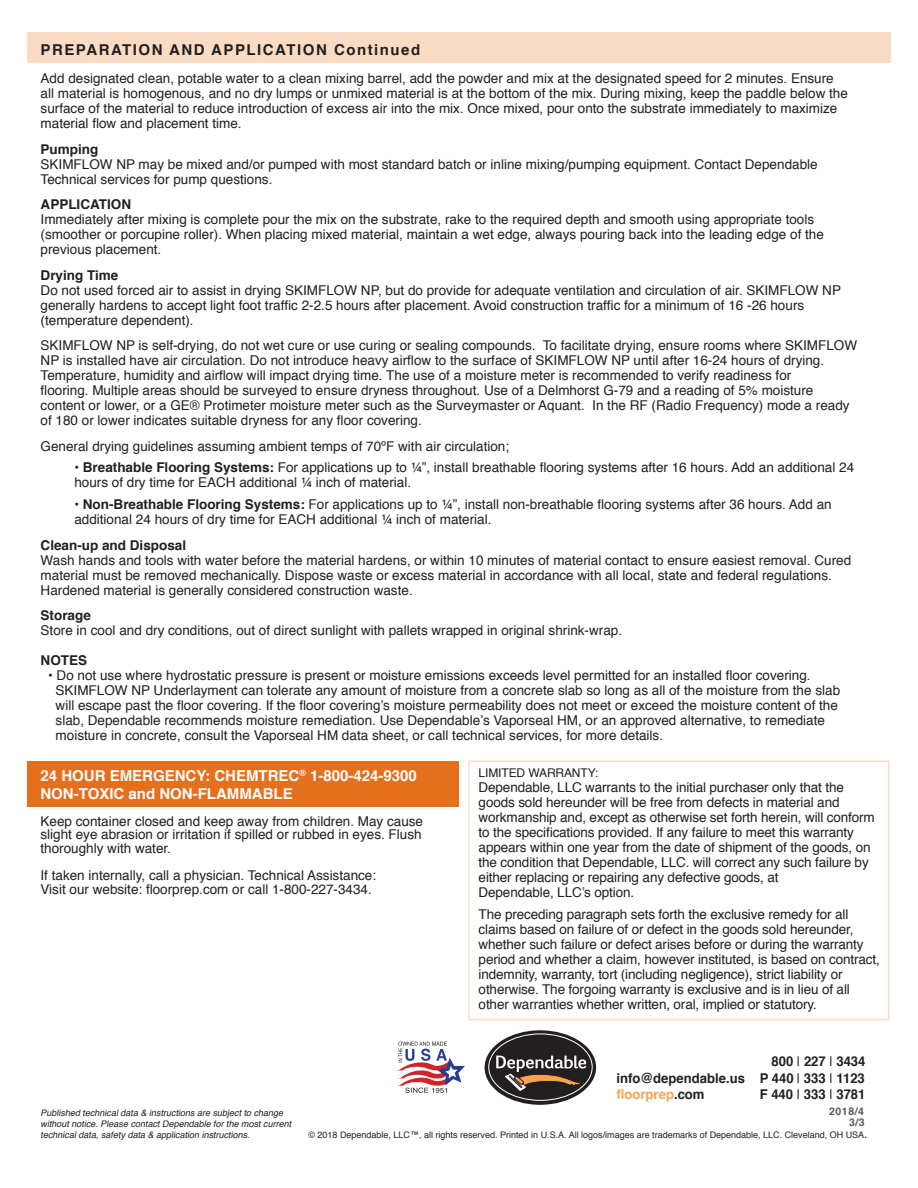
<style>
.page{position:relative;width:918px;height:1188px;background:#fff}
.page>*{position:absolute;margin:0;border:0;box-sizing:border-box;transform-origin:0 0}
.t1{font:700 15px/18px "Helvetica";color:#fff}
.t2{font:700 15px "Helvetica";letter-spacing:.1em;color:#231f20}
.t3{font:13.5px/15px "Helvetica";color:#231f20}
.t4{font:700 13.5px/16.5px "Helvetica";color:#231f20}
.t5{font:12px "Helvetica";letter-spacing:-.01em;color:#231f20}
.t6{font:700 10.5px "Helvetica";color:#57585a}
.t7{font:italic 9px/10.8px "Helvetica";color:#231f20}
.t8{font:9px "Helvetica";color:#231f20}
.s1{font-weight:700}
.s2{font-weight:400}
.s3{color:#f9a350}
</style>
<div class="page">
<div style="left:27px;top:32px;width:864px;height:31px;background:#fadcc4"></div>
<div style="left:27px;top:761px;width:432px;height:45px;background:#e4701e"></div>
<div style="left:468px;top:761px;width:422px;height:259px;border:2px solid #fadcc4"></div>
<svg style="left:485px;top:1030px;width:111px;height:75px"></svg>
<div style="left:489px;top:1034px;width:103px;height:66px;background:#231f20;border-radius:50%"></div>
<div style="left:489px;top:1034px;width:103px;height:67px;border:1px solid #fff;border-radius:50%"></div>
<svg style="left:496px;top:1056px;width:90px;height:36px"></svg>
<svg style="left:396px;top:1042px;width:69px;height:51px"></svg>
<p class="t2" style="left:41px;top:37px;width:381px">PREPARATION AND APPLICATION Continued</p>
<p class="t3" style="left:41px;top:71px;width:809px">Add designated clean, potable water to a clean mixing barrel, add the powder and mix at the designated speed for 2 minutes. Ensure all material is homogenous, and no dry lumps or unmixed material is at the bottom of the mix. During mixing, keep the paddle below the surface of the material to reduce introduction of excess air into the mix. Once mixed, pour onto the substrate immediately to maximize material flow and placement time.</p>
<p class="t4" style="left:41px;top:141px;width:59px">Pumping</p>
<p class="t3" style="left:41px;top:157px;width:779px">SKIMFLOW NP may be mixed and/or pumped with most standard batch or inline mixing/pumping equipment. Contact Dependable<br>Technical services for pump questions.</p>
<p class="t4" style="left:41px;top:196px;width:92px">APPLICATION</p>
<p class="t3" style="left:41px;top:212px;width:785px">Immediately after mixing is complete pour the mix on the substrate, rake to the required depth and smooth using appropriate tools (smoother or porcupine roller). When placing mixed material, maintain a wet edge, always pouring back into the leading edge of the previous placement.</p>
<p class="t4" style="left:41px;top:267px;width:79px">Drying Time</p>
<p class="t3" style="left:41px;top:283px;width:802px">Do not used forced air to assist in drying SKIMFLOW NP, but do provide for adequate ventilation and circulation of air. SKIMFLOW NP generally hardens to accept light foot traffic 2-2.5 hours after placement. Avoid construction traffic for a minimum of 16 -26 hours (temperature dependent).</p>
<p class="t3" style="left:41px;top:338px;width:818px">SKIMFLOW NP is self-drying, do not wet cure or use curing or sealing compounds. To facilitate drying, ensure rooms where SKIMFLOW NP is installed have air circulation. Do not introduce heavy airflow to the surface of SKIMFLOW NP until after 16-24 hours of drying.<br>Temperature, humidity and airflow will impact drying time. The use of a moisture meter is recommended to verify readiness for<br>flooring. Multiple areas should be surveyed to ensure dryness throughout. Use of a Delmhorst G-79 and a reading of 5% moisture content or lower, or a GE® Protimeter moisture meter such as the Surveymaster or Aquant. In the RF (Radio Frequency) mode a ready of 180 or lower indicates suitable dryness for any floor covering.</p>
<p class="t3" style="left:41px;top:439px;width:470px">General drying guidelines assuming ambient temps of 70ºF with air circulation;</p>
<p class="t3" style="left:74px;top:460px;width:781px"><span class="s1">• Breathable Flooring Systems:</span> For applications up to ¼”, install breathable flooring systems after 16 hours. Add an additional 24 hours of dry time for EACH additional ¼ inch of material.</p>
<p class="t3" style="left:74px;top:497px;width:759px"><span class="s1">• Non-Breathable Flooring Systems:</span> For applications up to ¼”, install non-breathable flooring systems after 36 hours. Add an additional 24 hours of dry time for EACH additional ¼ inch of material.</p>
<p class="t4" style="left:41px;top:537px;width:147px">Clean-up and Disposal</p>
<p class="t3" style="left:41px;top:553px;width:812px">Wash hands and tools with water before the material hardens, or within 10 minutes of material contact to ensure easiest removal. Cured material must be removed mechanically. Dispose waste or excess material in accordance with all local, state and federal regulations.<br>Hardened material is generally considered construction waste.</p>
<p class="t4" style="left:41px;top:607px;width:52px">Storage</p>
<p class="t3" style="left:41px;top:623px;width:583px">Store in cool and dry conditions, out of direct sunlight with pallets wrapped in original shrink-wrap.</p>
<p class="t4" style="left:41px;top:652px;width:48px">NOTES</p>
<p class="t3" style="left:56px;top:668px;width:786px;text-indent:-8px">• Do not use where hydrostatic pressure is present or moisture emissions exceeds level permitted for an installed floor covering.<br>SKIMFLOW NP Underlayment can tolerate any amount of moisture from a concrete slab so long as all of the moisture from the slab will escape past the floor covering. If the floor covering’s moisture permeability does not meet or exceed the moisture content of the slab, Dependable recommends moisture remediation. Use Dependable’s Vaporseal HM, or an approved alternative, to remediate moisture in concrete, consult the Vaporseal HM data sheet, or call technical services, for more details.</p>
<p class="t1" style="left:40px;top:767px;width:378px">24 HOUR EMERGENCY: CHEMTREC<sup>®</sup> 1-800-424-9300<br>NON-TOXIC and NON-FLAMMABLE</p>
<p class="t3" style="left:40px;top:815px;width:384px;line-height:13.5px;text-align:justify">Keep container closed and keep away from children. May cause slight eye abrasion or irritation if spilled or rubbed in eyes. Flush thoroughly with water.</p>
<p class="t3" style="left:40px;top:868px;width:337px;line-height:14.4px">If taken internally, call a physician. Technical Assistance:<br>Visit our website: floorprep.com or call 1-800-227-3434.</p>
<p class="t5" style="left:479px;top:763px;width:121px">LIMITED WARRANTY:</p>
<p class="t3" style="left:479px;top:780px;width:398px">Dependable, LLC warrants to the initial purchaser only that the goods sold hereunder will be free from defects in material and workmanship and, except as otherwise set forth herein, will conform to the specifications provided. If any failure to meet this warranty appears within one year from the date of shipment of the goods, on the condition that Dependable, LLC. will correct any such failure by either replacing or repairing any defective goods, at<br>Dependable, LLC’s option.</p>
<p class="t3" style="left:479px;top:907px;width:403px">The preceding paragraph sets forth the exclusive remedy for all claims based on failure of or defect in the goods sold hereunder, whether such failure or defect arises before or during the warranty period and whether a claim, however instituted, is based on contract, indemnity, warranty, tort (including negligence), strict liability or otherwise. The forgoing warranty is exclusive and is in lieu of all other warranties whether written, oral, implied or statutory.</p>
<p class="t7" style="left:41px;top:1108px;width:255px">Published technicaldata &amp; instructionsare subjectto change withoutnotice.Please contactDependable forthe mostcurrent technicaldata,safetydata &amp; application instructions.</p>
<p class="t4" style="left:760px;top:1053px;width:107px;text-align:justify;text-indent:12px">800 <span class="s2">|</span> 227 <span class="s2">|</span> 3434<br>P 440 <span class="s2">|</span> 333 <span class="s2">|</span> 1123<br>F 440 <span class="s2">|</span> 333 <span class="s2">|</span> 3781</p>
<p class="t8" style="left:308px;top:1128px;width:560px">© 2018 Dependable, LLC™, all rights reserved. Printed in U.S.A. All logos/images are trademarks of Dependable, LLC. Cleveland, OH USA<span class="s1">.</span></p>
<p class="t4" style="left:617px;top:1070px;width:130px">info@dependable.us <span class="s3">floorprep</span>.com</p>
<p class="t6" style="left:829px;top:1103px;width:36px">2018/4</p>
<p class="t6" style="left:849px;top:1114px;width:17px">3/3</p>
</div>
